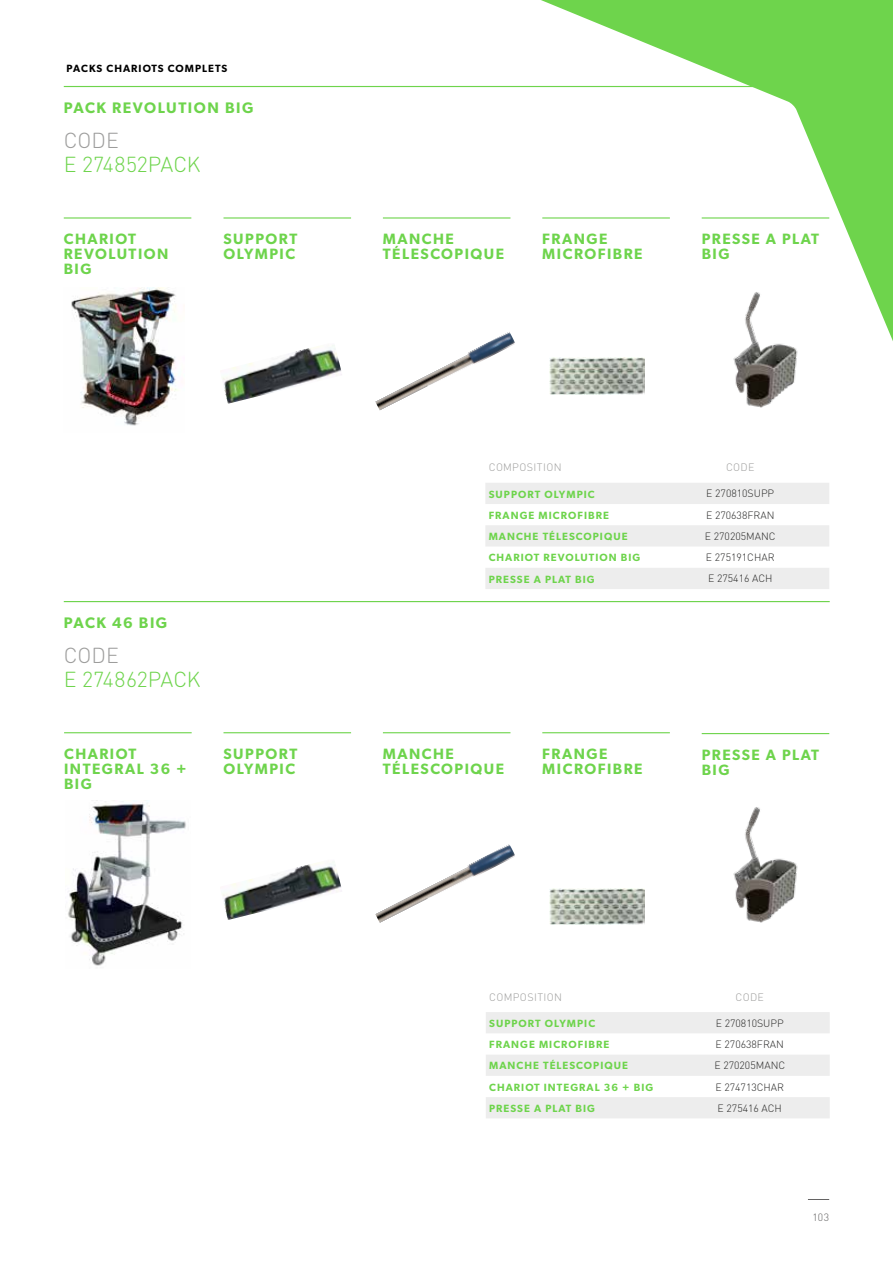
<style>
.page{position:relative;width:893px;height:1263px;background:#fff}
.page>*{position:absolute;margin:0;border:0;box-sizing:border-box;transform-origin:0 0}
.t1{font:300 21.45px "DIN Round Pro";letter-spacing:-.005em;color:#6ed44c}
.t2{font:300 21.45px "DIN Round Pro";color:#9d9d9c}
.t3{font:600 15.3px "Gibson";letter-spacing:.1em;color:#6ed44c}
.t4{font:600 15px/15px "Gibson";letter-spacing:.1em;color:#6ed44c}
.t5{font:300 10.65px "DIN Round Pro";letter-spacing:.03em;color:#9d9d9c}
.t6{font:600 10.5px "Gibson";letter-spacing:.1em;color:#6ed44c}
.t7{font:300 10.5px "DIN Round Pro";color:#282827}
.t8{font:600 10.5px "Gibson";letter-spacing:.1em;color:#000}
.t9{font:300 10.5px "DIN Round Pro";color:#646363}
</style>
<div class="page">
<svg style="left:808px;top:1199px;width:21px;height:1px"></svg>
<svg style="left:472px;top:0;width:421px;height:395px"></svg>
<hr style="left:64px;top:86px;width:766px;height:1px;background:#6ed44c">
<hr style="left:223px;top:217px;width:128px;height:2px;background:#6ed44c">
<hr style="left:383px;top:217px;width:127px;height:2px;background:#6ed44c">
<hr style="left:64px;top:217px;width:127px;height:2px;background:#6ed44c">
<hr style="left:542px;top:217px;width:128px;height:2px;background:#6ed44c">
<img style="left:222px;top:345px;width:120px;height:59px">
<img style="left:549px;top:357px;width:95px;height:37px">
<svg style="left:485px;top:483px;width:344px;height:106px"></svg>
<hr style="left:64px;top:601px;width:766px;height:1px;background:#6ed44c">
<hr style="left:223px;top:732px;width:128px;height:1px;background:#6ed44c">
<hr style="left:383px;top:732px;width:127px;height:1px;background:#6ed44c">
<hr style="left:64px;top:732px;width:128px;height:1px;background:#6ed44c">
<hr style="left:542px;top:732px;width:128px;height:1px;background:#6ed44c">
<img style="left:375px;top:844px;width:140px;height:79px">
<img style="left:222px;top:861px;width:120px;height:59px">
<img style="left:549px;top:888px;width:95px;height:37px">
<svg style="left:486px;top:1012px;width:344px;height:106px"></svg>
<img style="left:375px;top:332px;width:141px;height:79px">
<img style="left:71px;top:287px;width:107px;height:139px">
<hr style="left:702px;top:217px;width:127px;height:2px;background:#6ed44c">
<img style="left:717px;top:279px;width:96px;height:129px">
<img style="left:68px;top:800px;width:118px;height:166px">
<hr style="left:702px;top:733px;width:127px;height:1px;background:#6ed44c">
<img style="left:733px;top:807px;width:65px;height:116px">
<p class="t8" style="left:67px;top:62px;width:162px">PACKS CHARIOTS COMPLETS</p>
<p class="t3" style="left:64px;top:99px;width:191px">PACK REVOLUTION BIG</p>
<h1 class="t2" style="left:64px;top:126px;width:57px">CODE</h1>
<h1 class="t1" style="left:64px;top:150px;width:139px">E 274852PACK</h1>
<p class="t4" style="left:64px;top:231px;width:106px">CHARIOT<br>REVOLUTION<br>BIG</p>
<p class="t4" style="left:542px;top:231px;width:102px">FRANGE<br>MICROFIBRE</p>
<p class="t4" style="left:223px;top:231px;width:75px">SUPPORT<br>OLYMPIC</p>
<p class="t4" style="left:383px;top:231px;width:123px">MANCHE<br>TÉLESCOPIQUE</p>
<p class="t4" style="left:702px;top:231px;width:119px">PRESSE A PLAT<br>BIG</p>
<p class="t3" style="left:64px;top:614px;width:105px">PACK 46 BIG</p>
<h1 class="t2" style="left:64px;top:641px;width:57px">CODE</h1>
<h1 class="t1" style="left:64px;top:665px;width:139px">E 274862PACK</h1>
<p class="t5" style="left:489px;top:461px;width:74px">COMPOSITION</p>
<p class="t5" style="left:726px;top:461px;width:30px">CODE</p>
<p class="t6" style="left:489px;top:488px;width:107px">SUPPORT OLYMPIC</p>
<p class="t7" style="left:706px;top:487px;width:69px">E 270810SUPP</p>
<p class="t6" style="left:489px;top:509px;width:122px">FRANGE MICROFIBRE</p>
<p class="t7" style="left:706px;top:508px;width:70px">E 270638FRAN</p>
<p class="t6" style="left:489px;top:530px;width:140px">MANCHE TÉLESCOPIQUE</p>
<p class="t7" style="left:705px;top:529px;width:72px">E 270205MANC</p>
<p class="t6" style="left:489px;top:551px;width:153px">CHARIOT REVOLUTION BIG</p>
<p class="t7" style="left:706px;top:550px;width:70px">E 275191CHAR</p>
<p class="t6" style="left:489px;top:573px;width:107px">PRESSE A PLAT BIG</p>
<p class="t7" style="left:708px;top:572px;width:66px">E 275416 ACH</p>
<p class="t4" style="left:64px;top:746px;width:124px">CHARIOT<br>INTEGRAL 36 +<br>BIG</p>
<p class="t4" style="left:542px;top:746px;width:102px">FRANGE<br>MICROFIBRE</p>
<p class="t4" style="left:223px;top:746px;width:75px">SUPPORT<br>OLYMPIC</p>
<p class="t4" style="left:383px;top:746px;width:123px">MANCHE<br>TÉLESCOPIQUE</p>
<p class="t4" style="left:702px;top:747px;width:119px">PRESSE A PLAT<br>BIG</p>
<p class="t5" style="left:489px;top:990px;width:74px">COMPOSITION</p>
<p class="t5" style="left:736px;top:990px;width:30px">CODE</p>
<p class="t6" style="left:489px;top:1017px;width:107px">SUPPORT OLYMPIC</p>
<p class="t7" style="left:716px;top:1016px;width:69px">E 270810SUPP</p>
<p class="t6" style="left:489px;top:1038px;width:122px">FRANGE MICROFIBRE</p>
<p class="t7" style="left:716px;top:1037px;width:70px">E 270638FRAN</p>
<p class="t6" style="left:489px;top:1059px;width:140px">MANCHE TÉLESCOPIQUE</p>
<p class="t7" style="left:714px;top:1058px;width:72px">E 270205MANC</p>
<p class="t6" style="left:489px;top:1081px;width:166px">CHARIOT INTEGRAL 36 + BIG</p>
<p class="t7" style="left:715px;top:1080px;width:70px">E 274713CHAR</p>
<p class="t6" style="left:489px;top:1102px;width:107px">PRESSE A PLAT BIG</p>
<p class="t7" style="left:718px;top:1101px;width:66px">E 275416 ACH</p>
<p class="t9" style="left:813px;top:1210px;width:18px">103</p>
</div>
